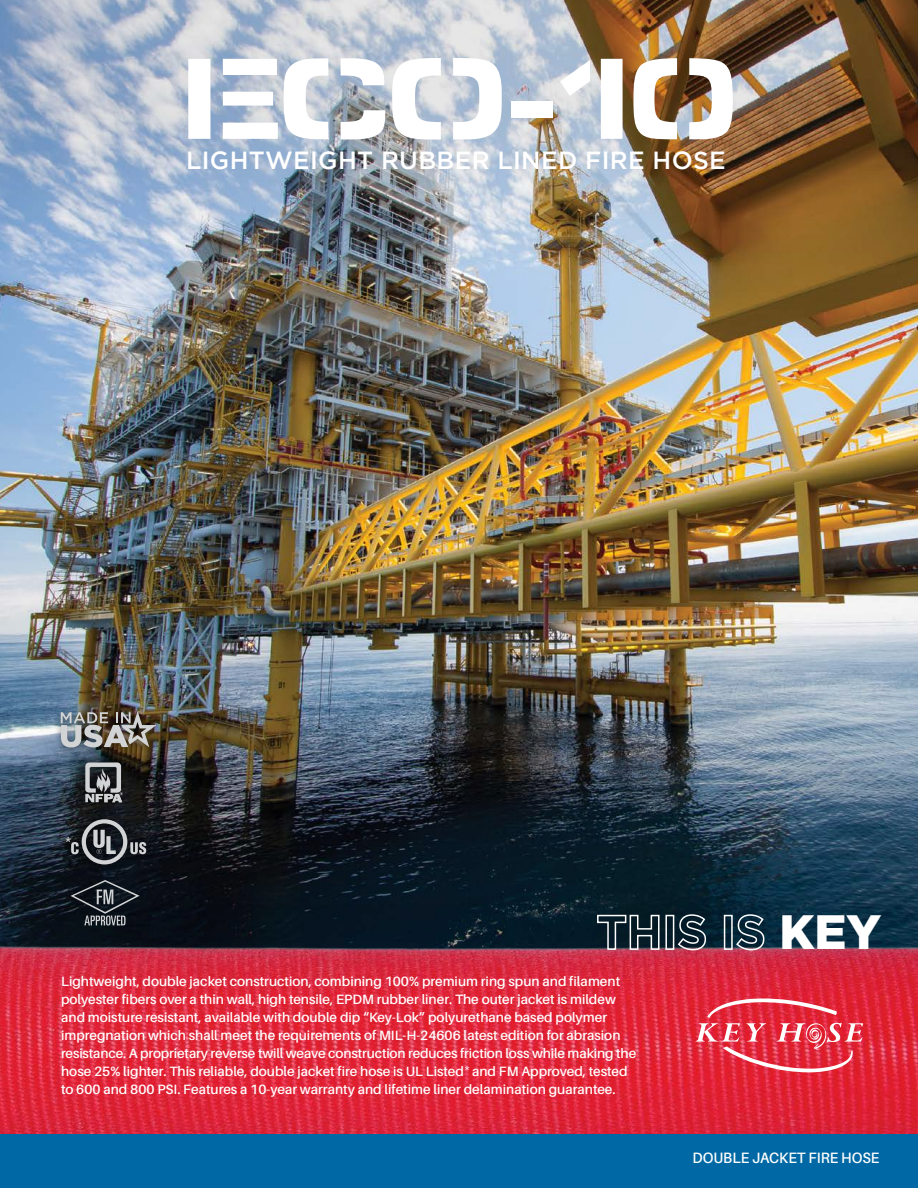
<style>
.page{position:relative;width:918px;height:1188px;background:#fff}
.page>*{position:absolute;margin:0;border:0;box-sizing:border-box;transform-origin:0 0}
.t1{font:120px "Advera Stencil AIOP";color:#fff}
.t2{font:900 48px "Gotham";color:#fff}
.t3{font:500 24.75px "Gotham";letter-spacing:.015em;color:#fff}
.t4{font:600 15px "Aileron";color:#fff;scale:.95 1}
.t5{font:600 13.5px/18px "Aileron";color:#fff}
.t6{font:700 12.75px "Aileron";color:#d1d3d4}
</style>
<div class="page">
<img style="left:0;top:270px;width:918px;height:480px">
<img style="left:0;top:0;width:918px;height:270px">
<svg style="left:0;top:750px;width:918px;height:155px;background:#253441"></svg>
<img style="left:0;top:905px;width:918px;height:229px">
<div style="left:0;top:1134px;width:918px;height:54px;background:#0069a5"></div>
<div style="left:60px;top:831px;width:19px;height:20px;background:#000;opacity:.5"></div>
<svg style="left:70px;top:880px;width:70px;height:46px;background:#2c3238"></svg>
<svg style="left:696px;top:999px;width:167px;height:73px;background:#e64a5a"></svg>
<svg style="left:596px;top:914px;width:64px;height:37px;background:#3d4952"></svg>
<div style="left:665px;top:915px;width:9px;height:35px;border:2px solid #fff"></div>
<svg style="left:677px;top:914px;width:30px;height:37px"></svg>
<div style="left:724px;top:915px;width:9px;height:35px;border:2px solid #fff"></div>
<svg style="left:735px;top:914px;width:30px;height:37px"></svg>
<div style="left:53px;top:705px;width:111px;height:51px;background:#000;opacity:.5"></div>
<img style="left:61px;top:711px;width:96px;height:36px">
<div style="left:64px;top:813px;width:91px;height:61px;background:#000;opacity:.5"></div>
<svg style="left:71px;top:819px;width:75px;height:45px;background:#474b4f"></svg>
<div style="left:78px;top:755px;width:53px;height:56px;background:#000;opacity:.5"></div>
<svg style="left:85px;top:762px;width:38px;height:40px;background:#757779"></svg>
<h1 class="t1" style="left:175px;top:30px;width:569px">ECO-10</h1>
<h3 class="t3" style="left:186px;top:146px;width:541px">LIGHTWEIGHT RUBBER LINED FIRE HOSE</h3>
<p class="t6" style="left:64px;top:832px;width:9px">*</p>
<p class="t5" style="left:61px;top:972px;width:577px">Lightweight, double jacket construction, combining 100% premium ring spun and filament polyester fibers over a thin wall, high tensile, EPDM rubber liner. The outer jacket is mildew and moisture resistant, available with double dip “Key-Lok” polyurethane based polymer impregnation which shall meet the requirements of MIL-H-24606 latest edition for abrasion resistance. A proprietary reverse twill weave construction reduces friction loss while making the hose 25% lighter. This reliable, double jacket fire hose is UL Listed<sup>*</sup> and FM Approved, tested to 600 and 800 PSI. Features a 10-year warranty and lifetime liner delamination guarantee.</p>
<h2 class="t2" style="left:780px;top:904px;width:103px">KEY</h2>
<p class="t4" style="left:692px;top:1150px;width:198px">DOUBLE JACKET FIRE HOSE</p>
</div>
